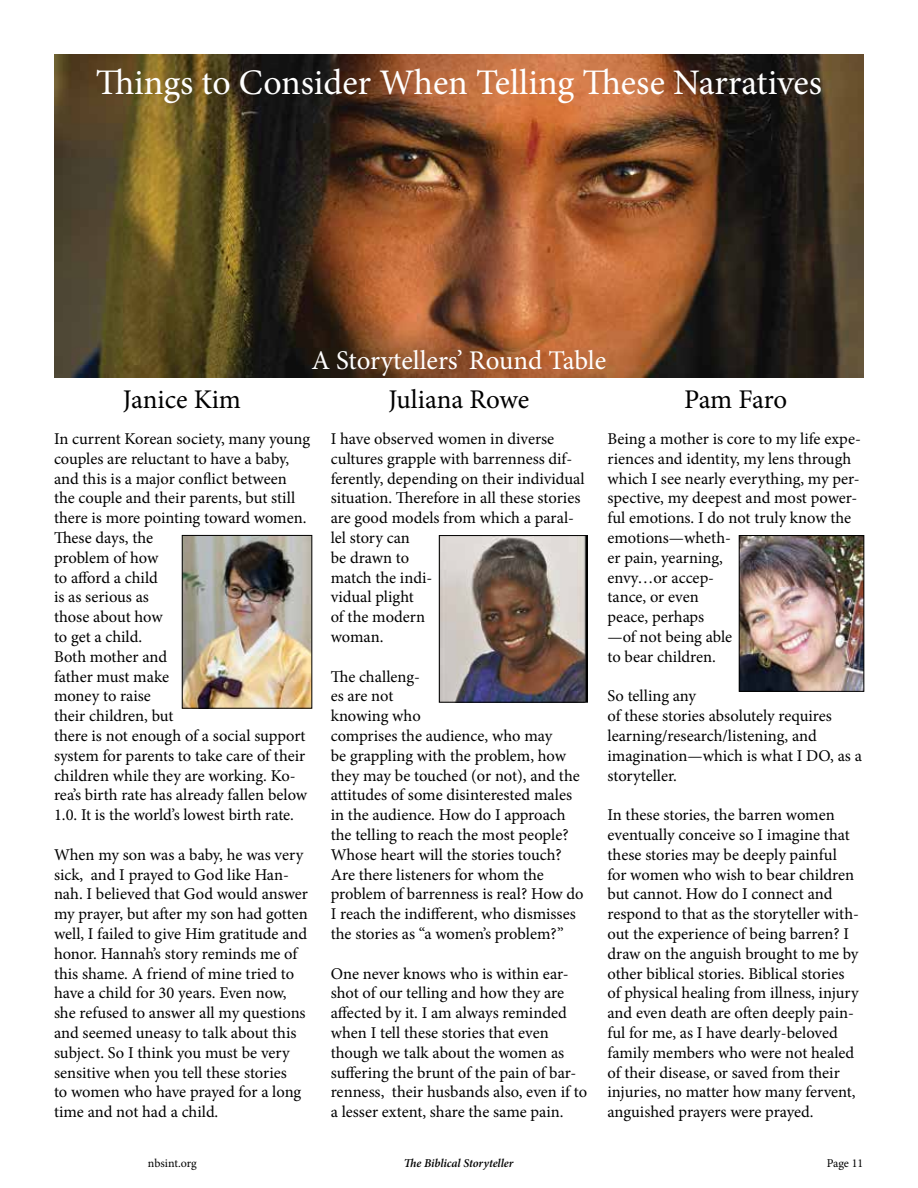
<style>
.page{position:relative;width:918px;height:1188px;background:#fff}
.page>*{position:absolute;margin:0;border:0;box-sizing:border-box;transform-origin:0 0}
.t1{font:36px "Minion Pro";color:#fff}
.t2{font:27px "Minion Pro";letter-spacing:-.01em;color:#000}
.t3{font:27px "Minion Pro";letter-spacing:-.005em;color:#fff}
.t4{font:16.5px/19.8px "Minion Pro";letter-spacing:-.005em;color:#000}
.t5{font:italic 600 12px "Minion Pro";letter-spacing:-.005em;color:#000}
.t6{font:12px "Minion Pro";letter-spacing:-.01em;color:#000}
</style>
<div class="page">
<img style="left:54px;top:54px;width:810px;height:324px">
<img style="left:184px;top:537px;width:126px;height:169px">
<div style="left:182px;top:535px;width:130px;height:173px;border:1px solid #000"></div>
<img style="left:441px;top:537px;width:145px;height:163px">
<div style="left:439px;top:535px;width:149px;height:167px;border:1px solid #000"></div>
<img style="left:741px;top:537px;width:121px;height:152px">
<div style="left:739px;top:535px;width:125px;height:156px;border:1px solid #000"></div>
<h1 class="t1" style="left:96px;top:59px;width:728px">Things to Consider When Telling These Narratives</h1>
<h2 class="t3" style="left:311px;top:342px;width:296px">A Storytellers’ Round Table</h2>
<h2 class="t2" style="left:123px;top:382px;width:120px">Janice Kim</h2>
<h2 class="t2" style="left:388px;top:382px;width:142px">Juliana Rowe</h2>
<h2 class="t2" style="left:684px;top:382px;width:105px">Pam Faro</h2>
<p class="t4" style="left:54px;top:429px;width:258px">In current Korean society, many young couples are reluctant to have a baby, and this is a major conflict between the couple and their parents, but still there is more pointing toward women.<br>These days, the<br>problem of how<br>to afford a child<br>is as serious as<br>those about how<br>to get a child.<br>Both mother and<br>father must make<br>money to raise<br>their children, but<br>there is not enough of a social support system for parents to take care of their children while they are working. Ko&shy;rea’s birth rate has already fallen below<br>1.0. It is the world’s lowest birth rate.</p>
<p class="t4" style="left:54px;top:845px;width:256px">When my son was a baby, he was very sick, and I prayed to God like Han&shy;nah. I believed that God would answer my prayer, but after my son had gotten well, I failed to give Him gratitude and honor. Hannah’s story reminds me of this shame. A friend of mine tried to have a child for 30 years. Even now, she refused to answer all my questions and seemed uneasy to talk about this subject. So I think you must be very sensitive when you tell these stories<br>to women who have prayed for a long time and not had a child.</p>
<p class="t4" style="left:331px;top:429px;width:255px">I have observed women in diverse cultures grapple with barrenness dif&shy;ferently, depending on their individual situation. Therefore in all these stories are good models from which a paral&shy;lel story can<br>be drawn to<br>match the indi-<br>vidual plight<br>of the modern<br>woman.</p>
<p class="t4" style="left:331px;top:667px;width:254px">The challeng-<br>es are not<br>knowing who<br>comprises the audience, who may<br>be grappling with the problem, how they may be touched (or not), and the attitudes of some disinterested males in the audience. How do I approach the telling to reach the most people?<br>Whose heart will the stories touch?<br>Are there listeners for whom the problem of barrenness is real? How do<br>I reach the indifferent, who dismisses the stories as “a women’s problem?”</p>
<p class="t4" style="left:331px;top:964px;width:258px">One never knows who is within ear&shy;shot of our telling and how they are affected by it. I am always reminded when I tell these stories that even though we talk about the women as suffering the brunt of the pain of bar&shy;renness, their husbands also, even if to a lesser extent, share the same pain.</p>
<p class="t4" style="left:608px;top:429px;width:255px">Being a mother is core to my life expe&shy;riences and identity, my lens through which I see nearly everything, my per&shy;spective, my deepest and most power&shy;ful emotions. I do not truly know the emotions—wheth-<br>er pain, yearning,<br>envy…or accep-<br>tance, or even<br>peace, perhaps<br>—of not being able<br>to bear children.</p>
<p class="t4" style="left:608px;top:686px;width:256px">So telling any<br>of these stories absolutely requires learning/research/listening, and imagination—which is what I DO, as a storyteller.</p>
<p class="t4" style="left:608px;top:805px;width:253px">In these stories, the barren women eventually conceive so I imagine that these stories may be deeply painful for women who wish to bear children but cannot. How do I connect and respond to that as the storyteller with&shy;out the experience of being barren? I draw on the anguish brought to me by other biblical stories. Biblical stories of physical healing from illness, injury and even death are often deeply pain&shy;ful for me, as I have dearly-beloved family members who were not healed of their disease, or saved from their injuries, no matter how many fervent, anguished prayers were prayed.</p>
<p class="t6" style="left:148px;top:1155px;width:50px">nbsint.org</p>
<p class="t5" style="left:404px;top:1154px;width:111px">The Biblical Storyteller</p>
<p class="t6" style="left:827px;top:1155px;width:38px">Page 11</p>
</div>
